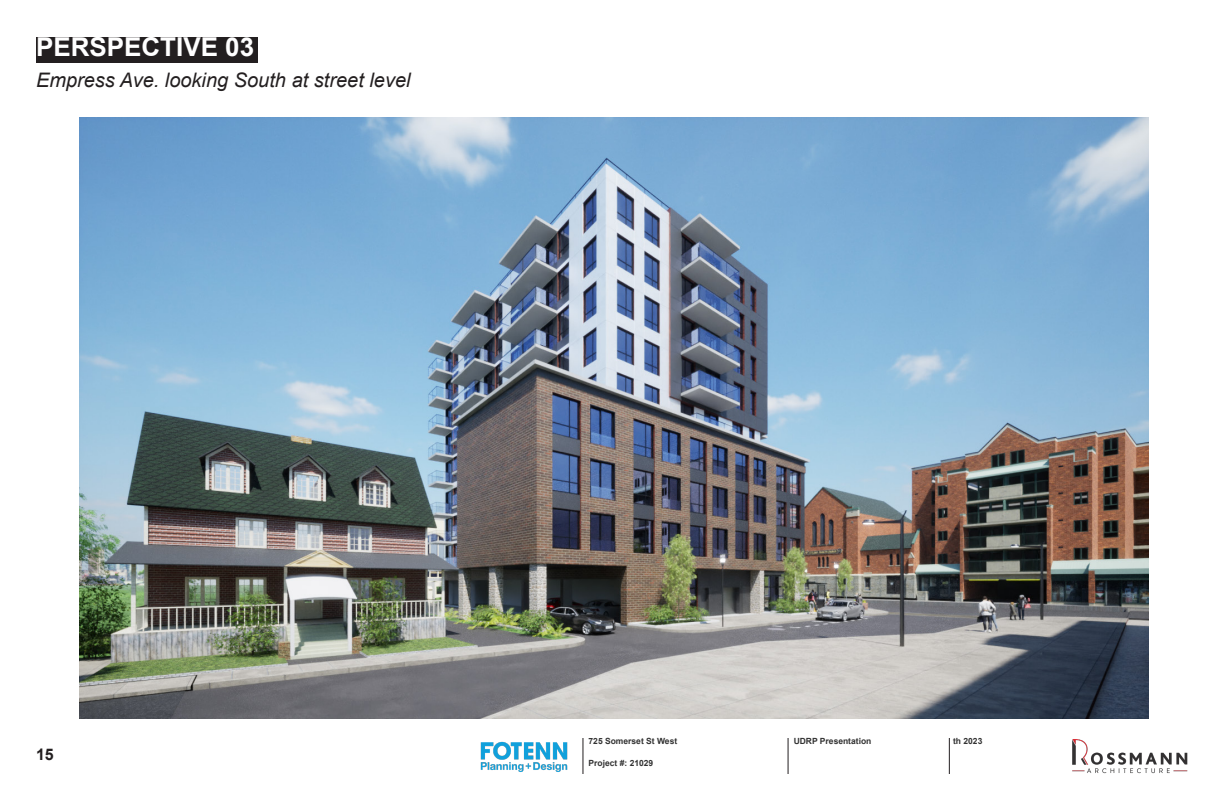
<style>
.page{position:relative;width:1224px;height:792px;background:#fff}
.page>*{position:absolute;margin:0;border:0;box-sizing:border-box;transform-origin:0 0}
.t1{font:700 26px "Arial";color:#fff}
.t2{font:italic 20px "Arial";color:#231f20}
.t3{font:700 16px "Arial";color:#231f20}
.t4{font:700 8.5px "Arial";color:#323232}
</style>
<div class="page">
<hr style="left:949px;top:738px;width:1px;height:36px;background:#231f20">
<hr style="left:788px;top:738px;width:1px;height:36px;background:#231f20">
<img style="left:1072px;top:739px;width:116px;height:35px">
<div style="left:36px;top:37px;width:222px;height:26px;background:#231f20"></div>
<img style="left:79px;top:118px;width:1069px;height:601px">
<img style="left:480px;top:738px;width:104px;height:36px">
<p class="t1" style="left:36px;top:29px;width:220px">PERSPECTIVE 03</p>
<p class="t2" style="left:36px;top:67px;width:376px">Empress Ave. looking South at street level</p>
<h3 class="t3" style="left:36px;top:743px;width:19px">15</h3>
<p class="t4" style="left:589px;top:735px;width:90px">725 Somerset St West</p>
<p class="t4" style="left:794px;top:735px;width:79px">UDRP Presentation</p>
<p class="t4" style="left:953px;top:735px;width:31px">th 2023</p>
<p class="t4" style="left:589px;top:757px;width:66px">Project #: 21029</p>
</div>
